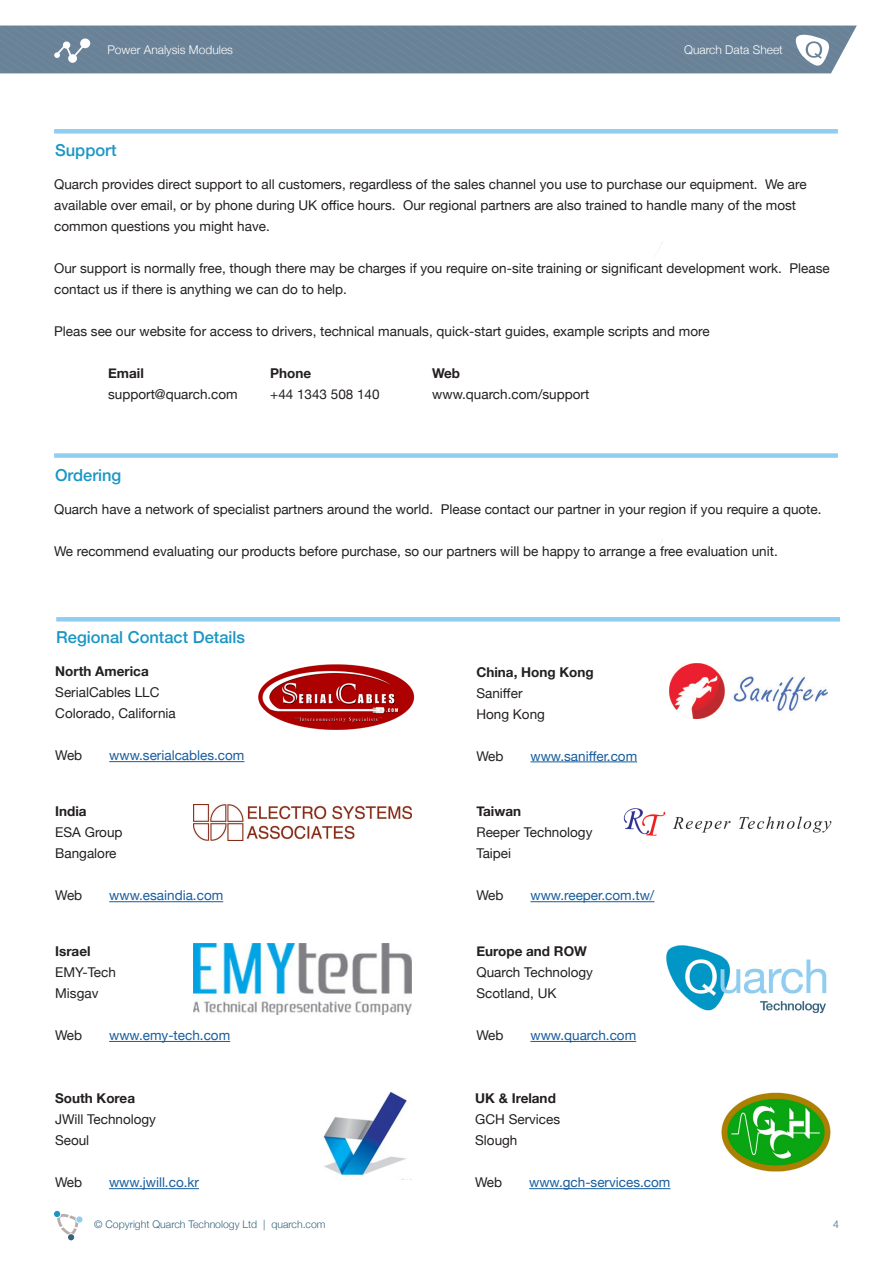
<style>
.page{position:relative;width:893px;height:1263px;background:#fff}
.page>*{position:absolute;margin:0;border:0;box-sizing:border-box;transform-origin:0 0}
.t1{font:500 16.5px "Helvetica Neue";color:#1a96c5}
.t2{font:13.5px/21px "Helvetica Neue";color:#231f20}
.t3{font:13.5px "Helvetica Neue";color:#175d9e}
.t4{font:700 13.5px "Helvetica Neue";color:#231f20}
.t5{font:300 12px "Helvetica Neue";color:#fff}
.t6{font:300 10.5px "Helvetica Neue";color:#34647d}
</style>
<div class="page">
<div style="left:54px;top:129px;width:784px;height:5px;background:#8fcef1"></div>
<div style="left:54px;top:453px;width:784px;height:5px;background:#8fcef1"></div>
<div style="left:0;top:26px;width:857px;height:47px;background:#698297"></div>
<div style="left:76px;top:1216px;width:7px;height:6px;background:#8fcef1;border-radius:50%"></div>
<svg style="left:54px;top:1211px;width:24px;height:29px"></svg>
<hr style="left:56px;top:617px;width:784px;height:4px;background:#8fcef1">
<hr style="left:109px;top:761px;width:135px;height:1px;background:#175d9e">
<hr style="left:530px;top:761px;width:107px;height:1px;background:#175d9e">
<hr style="left:530px;top:1041px;width:106px;height:1px;background:#175d9e">
<img style="left:666px;top:945px;width:161px;height:68px">
<img style="left:258px;top:664px;width:157px;height:66px">
<img style="left:670px;top:663px;width:157px;height:55px">
<hr style="left:109px;top:901px;width:114px;height:1px;background:#175d9e">
<img style="left:194px;top:804px;width:218px;height:37px">
<hr style="left:530px;top:901px;width:124px;height:1px;background:#175d9e">
<img style="left:623px;top:808px;width:209px;height:28px">
<hr style="left:109px;top:1041px;width:121px;height:1px;background:#175d9e">
<img style="left:194px;top:944px;width:217px;height:70px">
<hr style="left:109px;top:1188px;width:90px;height:1px;background:#175d9e">
<img style="left:323px;top:1091px;width:84px;height:85px">
<hr style="left:529px;top:1188px;width:141px;height:1px;background:#175d9e">
<img style="left:721px;top:1092px;width:110px;height:80px">
<p class="t5" style="left:107px;top:40px;width:127px">Power Analysis Modules</p>
<p class="t5" style="left:684px;top:40px;width:100px">Quarch Data Sheet</p>
<p class="t1" style="left:55px;top:137px;width:63px">Support</p>
<p class="t2" style="left:54px;top:174px;width:754px">Quarch provides direct support to all customers, regardless of the sales channel you use to purchase our equipment. We are available over email, or by phone during UK office hours. Our regional partners are also trained to handle many of the most common questions you might have.</p>
<p class="t2" style="left:54px;top:258px;width:777px">Our support is normally free, though there may be charges if you require on-site training or significant development work. Please contact us if there is anything we can do to help.</p>
<p class="t2" style="left:54px;top:321px;width:657px">Pleas see our website for access to drivers, technical manuals, quick-start guides, example scripts and more</p>
<p class="t4" style="left:108px;top:363px;width:37px">Email</p>
<p class="t4" style="left:270px;top:363px;width:43px">Phone</p>
<p class="t4" style="left:432px;top:363px;width:29px">Web</p>
<p class="t2" style="left:108px;top:384px;width:131px">support@quarch.com</p>
<p class="t2" style="left:270px;top:384px;width:111px">+44 1343 508 140</p>
<p class="t2" style="left:432px;top:384px;width:159px">www.quarch.com/support</p>
<p class="t1" style="left:55px;top:461px;width:68px">Ordering</p>
<p class="t2" style="left:54px;top:499px;width:769px">Quarch have a network of specialist partners around the world. Please contact our partner in your region if you require a quote.</p>
<p class="t2" style="left:54px;top:541px;width:725px">We recommend evaluating our products before purchase, so our partners will be happy to arrange a free evaluation unit.</p>
<p class="t1" style="left:56px;top:623px;width:190px">Regional Contact Details</p>
<p class="t4" style="left:55px;top:661px;width:95px">North America</p>
<p class="t2" style="left:55px;top:683px;width:106px">SerialCables LLC</p>
<p class="t2" style="left:55px;top:704px;width:122px">Colorado, California</p>
<p class="t2" style="left:55px;top:746px;width:28px">Web</p>
<p class="t3" style="left:109px;top:746px;width:137px">www.serialcables.com</p>
<p class="t4" style="left:55px;top:801px;width:33px">India</p>
<p class="t2" style="left:55px;top:823px;width:69px">ESA Group</p>
<p class="t2" style="left:55px;top:844px;width:63px">Bangalore</p>
<p class="t2" style="left:55px;top:886px;width:28px">Web</p>
<p class="t3" style="left:109px;top:886px;width:115px">www.esaindia.com</p>
<p class="t4" style="left:55px;top:941px;width:37px">Israel</p>
<p class="t2" style="left:55px;top:962px;width:62px">EMY-Tech</p>
<p class="t2" style="left:55px;top:983px;width:45px">Misgav</p>
<p class="t2" style="left:55px;top:1025px;width:28px">Web</p>
<p class="t3" style="left:109px;top:1025px;width:123px">www.emy-tech.com</p>
<p class="t4" style="left:55px;top:1088px;width:82px">South Korea</p>
<p class="t2" style="left:55px;top:1110px;width:103px">JWill Technology</p>
<p class="t2" style="left:55px;top:1131px;width:36px">Seoul</p>
<p class="t2" style="left:55px;top:1173px;width:28px">Web</p>
<p class="t3" style="left:109px;top:1173px;width:91px">www.jwill.co.kr</p>
<p class="t4" style="left:476px;top:661px;width:119px">China, Hong Kong</p>
<p class="t2" style="left:476px;top:683px;width:48px">Saniffer</p>
<p class="t2" style="left:476px;top:704px;width:70px">Hong Kong</p>
<p class="t2" style="left:476px;top:746px;width:28px">Web</p>
<p class="t3" style="left:530px;top:746px;width:108px">www.saniffer.com</p>
<p class="t4" style="left:476px;top:801px;width:46px">Taiwan</p>
<p class="t2" style="left:476px;top:823px;width:118px">Reeper Technology</p>
<p class="t2" style="left:476px;top:844px;width:36px">Taipei</p>
<p class="t2" style="left:476px;top:886px;width:28px">Web</p>
<p class="t3" style="left:530px;top:886px;width:125px">www.reeper.com.tw/</p>
<p class="t4" style="left:476px;top:941px;width:112px">Europe and ROW</p>
<p class="t2" style="left:476px;top:962px;width:118px">Quarch Technology</p>
<p class="t2" style="left:476px;top:983px;width:82px">Scotland, UK</p>
<p class="t2" style="left:476px;top:1025px;width:28px">Web</p>
<p class="t3" style="left:530px;top:1025px;width:107px">www.quarch.com</p>
<p class="t4" style="left:475px;top:1088px;width:82px">UK &amp; Ireland</p>
<p class="t2" style="left:475px;top:1110px;width:86px">GCH Services</p>
<p class="t2" style="left:475px;top:1131px;width:44px">Slough</p>
<p class="t2" style="left:475px;top:1173px;width:28px">Web</p>
<p class="t3" style="left:529px;top:1173px;width:143px">www.gch-services.com</p>
<p class="t6" style="left:94px;top:1215px;width:233px">© Copyright Quarch Technology Ltd | quarch.com</p>
<p class="t6" style="left:833px;top:1215px;width:7px">4</p>
</div>
